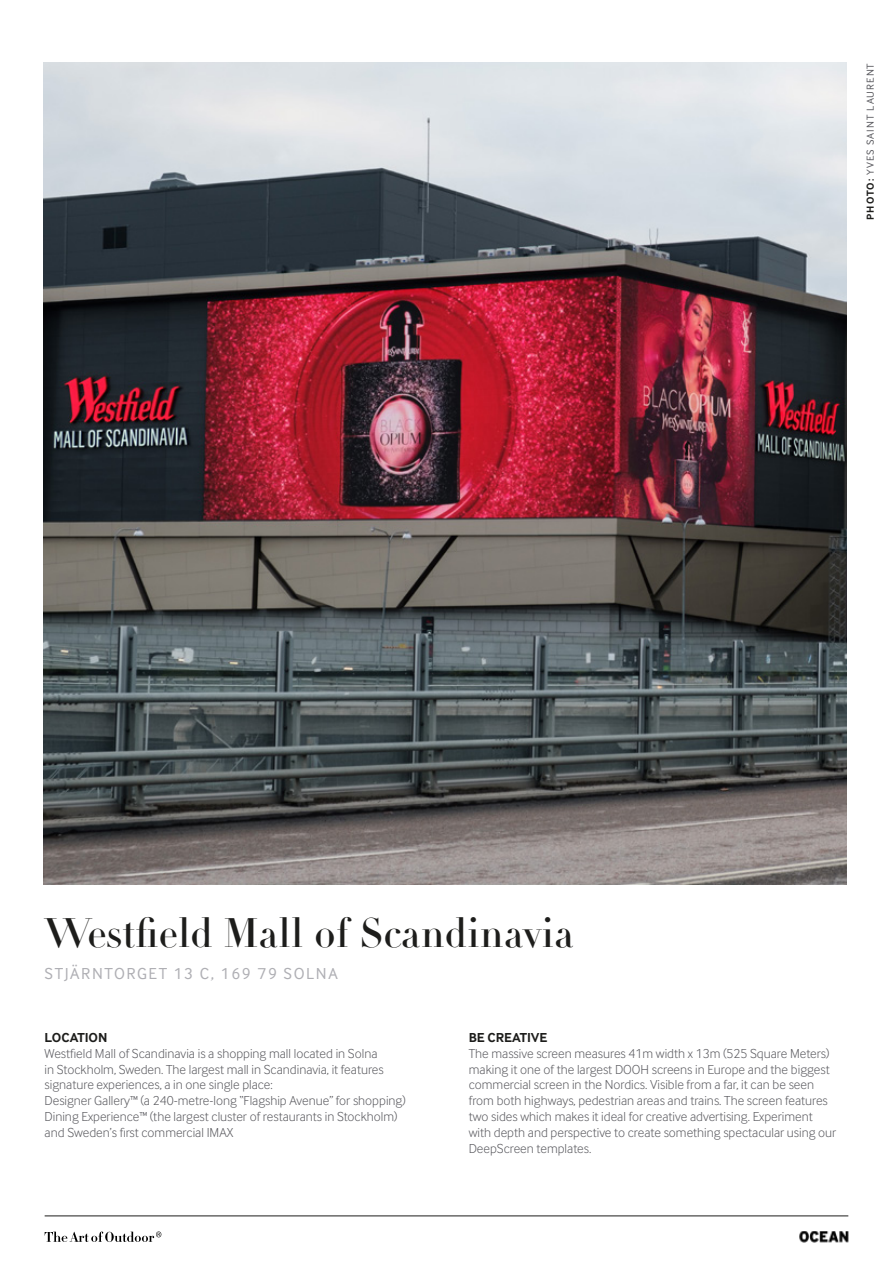
<style>
.page{position:relative;width:893px;height:1263px;background:#fff}
.page>*{position:absolute;margin:0;border:0;box-sizing:border-box;transform-origin:0 0}
.t1{font:40.5px "Didot LT Pro Headline";color:#1d1d1b}
.t2{font:16.5px "Inter Face";letter-spacing:.1em;color:#afafb4}
.t3{font:300 13.5px/15.8px "Inter Face";color:#5a5a5f}
.t4{font:700 13.5px "Inter Face";color:#1d1d1b}
.t5{font:10.5px "Inter Face";letter-spacing:.1em;color:#5a5a5f}
.s1{font-weight:700;color:#1d1d1b}
</style>
<div class="page">
<svg style="left:45px;top:1231px;width:116px;height:11px"></svg>
<img style="left:799px;top:1231px;width:49px;height:11px">
<hr style="left:45px;top:1215px;width:803px;height:1px;background:#1d1d1b">
<img style="left:44px;top:62px;width:802px;height:822px">
<p class="t5" style="left:864px;top:220px;width:158px;rotate:-90deg"><span class="s1">PHOTO:</span> YVES SAINT LAURENT</p>
<h1 class="t1" style="left:45px;top:908px;width:531px">Westfield Mall of Scandinavia</h1>
<p class="t2" style="left:45px;top:964px;width:295px">STJÄRNTORGET 13 C, 169 79 SOLNA</p>
<p class="t4" style="left:45px;top:1030px;width:64px">LOCATION</p>
<p class="t3" style="left:45px;top:1045px;width:363px">Westfield Mall of Scandinavia is a shopping mall located in Solna<br>in Stockholm, Sweden. The largest mall in Scandinavia, it features signature experiences, a in one single place:<br>Designer Gallery™ (a 240-metre-long “Flagship Avenue” for shopping)<br>Dining Experience™ (the largest cluster of restaurants in Stockholm) and Sweden’s first commercial IMAX</p>
<p class="t4" style="left:469px;top:1030px;width:80px">BE CREATIVE</p>
<p class="t3" style="left:469px;top:1045px;width:369px">The massive screen measures 41m width x 13m (525 Square Meters) making it one of the largest DOOH screens in Europe and the biggest commercial screen in the Nordics. Visible from a far, it can be seen from both highways, pedestrian areas and trains. The screen features two sides which makes it ideal for creative advertising. Experiment with depth and perspective to create something spectacular using our DeepScreen templates.</p>
</div>
